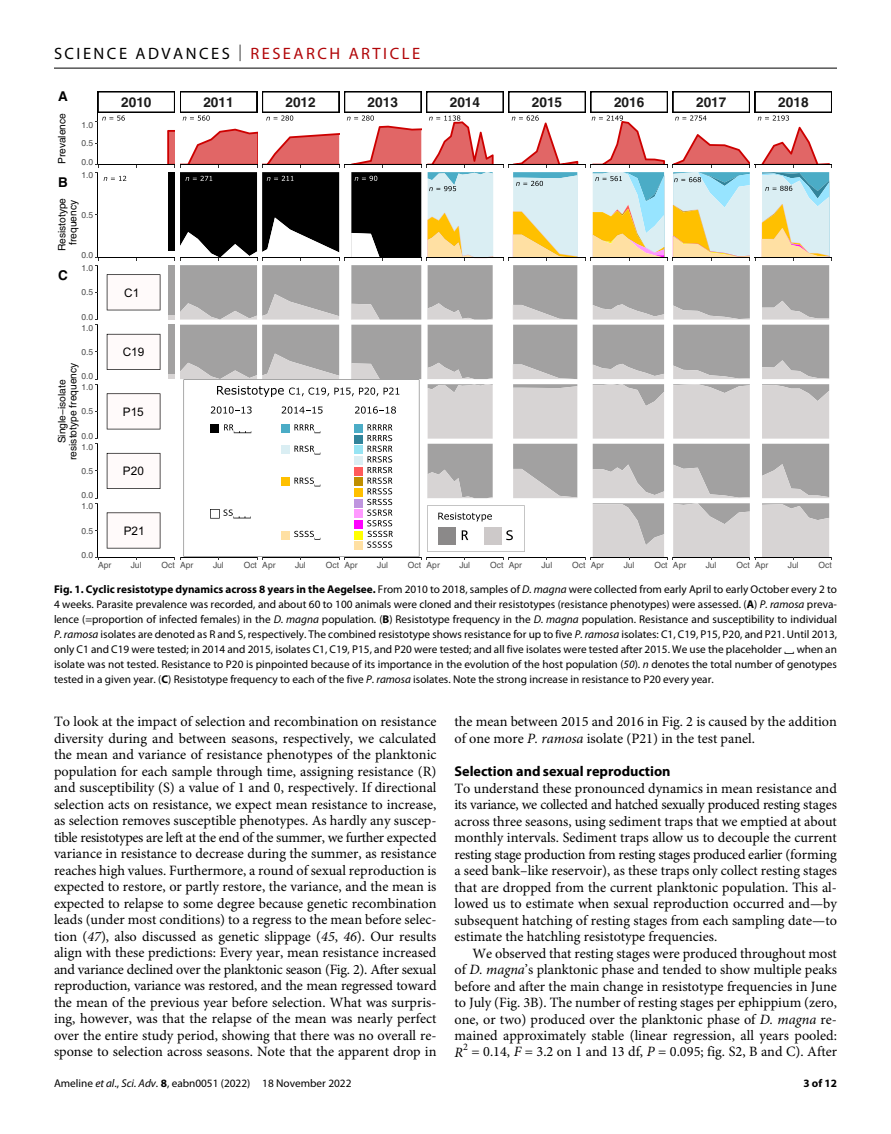
<style>
.page{position:relative;width:891px;height:1134px;background:#fff}
.page>*{position:absolute;margin:0;border:0;box-sizing:border-box;transform-origin:0 0}
.t1{font:16.5px "Myriad Pro";letter-spacing:.15em;color:#000}
.t2{font:14.25px/16.5px "Minion Pro";color:#000;text-align:justify}
.t3{font:700 14.25px "Myriad Pro";color:#000}
.t4{font:700 13.65px "Helvetica";color:#1a1a1a}
.t5{font:700 13.5px "Helvetica";color:#000}
.t6{font:11.85px "Arial";color:#000}
.t7{font:11.25px/15px "Myriad Pro";color:#000;text-align:justify}
.t8{font:700 11.25px "Myriad Pro";color:#000}
.t9{font:10.2px/11.1px "Helvetica";color:#000;text-align:center}
.t10{font:8.55px "Helvetica";color:#4d4d4d}
.s1{font-weight:300}
.s2{color:#b10508}
.s3{font-weight:700}
.s4{font-style:italic}
.s5{font-family:"STIX General"}
</style>
<div class="page">
<hr style="left:54px;top:68px;width:783px;height:1px;background:#000">
<svg style="left:95px;top:92px;width:737px;height:468px"></svg>
<p class="t1" style="left:54px;top:40px;width:368px">SCIENCE ADVANCES <span class="s1">|</span> <span class="s2">RESEARCH ARTICLE</span></p>
<p class="t5" style="left:58px;top:88px;width:11px">A</p>
<p class="t9" style="left:56px;top:164px;width:52px;rotate:-90deg">Prevalence</p>
<p class="t5" style="left:58px;top:174px;width:11px">B</p>
<p class="t10" style="left:81px;top:120px;width:13px">1.0</p>
<p class="t10" style="left:81px;top:138px;width:13px">0.5</p>
<p class="t10" style="left:81px;top:157px;width:13px">0.0</p>
<p class="t10" style="left:81px;top:170px;width:13px">1.0</p>
<p class="t9" style="left:56px;top:251px;width:55px;rotate:-90deg">Resistotype frequency</p>
<p class="t10" style="left:81px;top:210px;width:13px">0.5</p>
<p class="t10" style="left:81px;top:250px;width:13px">0.0</p>
<p class="t5" style="left:58px;top:267px;width:11px">C</p>
<p class="t10" style="left:81px;top:263px;width:13px">1.0</p>
<p class="t10" style="left:81px;top:287px;width:13px">0.5</p>
<p class="t10" style="left:81px;top:312px;width:13px">0.0</p>
<p class="t10" style="left:81px;top:323px;width:13px">1.0</p>
<p class="t10" style="left:81px;top:347px;width:13px">0.5</p>
<p class="t9" style="left:56px;top:460px;width:99px;rotate:-90deg">Single−isolate resistotype frequency</p>
<p class="t10" style="left:81px;top:371px;width:13px">0.0</p>
<p class="t10" style="left:81px;top:382px;width:13px">1.0</p>
<p class="t10" style="left:81px;top:407px;width:13px">0.5</p>
<p class="t10" style="left:81px;top:431px;width:13px">0.0</p>
<p class="t10" style="left:81px;top:442px;width:13px">1.0</p>
<p class="t10" style="left:81px;top:466px;width:13px">0.5</p>
<p class="t10" style="left:81px;top:490px;width:13px">0.0</p>
<p class="t10" style="left:81px;top:501px;width:13px">1.0</p>
<p class="t10" style="left:81px;top:526px;width:13px">0.5</p>
<p class="t10" style="left:81px;top:550px;width:13px">0.0</p>
<p class="t4" style="left:121px;top:94px;width:32px">2010</p>
<p class="t4" style="left:203px;top:94px;width:32px">2011</p>
<p class="t4" style="left:285px;top:94px;width:32px">2012</p>
<p class="t4" style="left:368px;top:94px;width:32px">2013</p>
<p class="t4" style="left:450px;top:94px;width:32px">2014</p>
<p class="t4" style="left:532px;top:94px;width:32px">2015</p>
<p class="t4" style="left:614px;top:94px;width:32px">2016</p>
<p class="t4" style="left:696px;top:94px;width:32px">2017</p>
<p class="t4" style="left:778px;top:94px;width:32px">2018</p>
<p class="t6" style="left:124px;top:285px;width:17px">C1</p>
<p class="t6" style="left:123px;top:344px;width:23px">C19</p>
<p class="t6" style="left:123px;top:404px;width:22px">P15</p>
<p class="t6" style="left:123px;top:463px;width:22px">P20</p>
<p class="t6" style="left:124px;top:523px;width:22px">P21</p>
<p class="t10" style="left:98px;top:560px;width:15px">Apr</p>
<p class="t10" style="left:131px;top:560px;width:12px">Jul</p>
<p class="t10" style="left:162px;top:560px;width:33px">Oct Apr</p>
<p class="t10" style="left:213px;top:560px;width:12px">Jul</p>
<p class="t10" style="left:244px;top:560px;width:33px">Oct Apr</p>
<p class="t10" style="left:295px;top:560px;width:12px">Jul</p>
<p class="t10" style="left:326px;top:560px;width:33px">Oct Apr</p>
<p class="t10" style="left:377px;top:560px;width:12px">Jul</p>
<p class="t10" style="left:408px;top:560px;width:33px">Oct Apr</p>
<p class="t10" style="left:459px;top:560px;width:12px">Jul</p>
<p class="t10" style="left:490px;top:560px;width:33px">Oct Apr</p>
<p class="t10" style="left:542px;top:560px;width:12px">Jul</p>
<p class="t10" style="left:572px;top:560px;width:33px">Oct Apr</p>
<p class="t10" style="left:624px;top:560px;width:12px">Jul</p>
<p class="t10" style="left:654px;top:560px;width:33px">Oct Apr</p>
<p class="t10" style="left:706px;top:560px;width:12px">Jul</p>
<p class="t10" style="left:737px;top:560px;width:33px">Oct Apr</p>
<p class="t10" style="left:788px;top:560px;width:12px">Jul</p>
<p class="t10" style="left:819px;top:560px;width:15px">Oct</p>
<p class="t7" style="left:54px;top:582px;width:785px"><span class="s3">Fig. 1. Cyclic resistotype dynamics across 8 years in the Aegelsee.</span> From 2010 to 2018, samples of <span class="s4">D. magna</span> were collected from early April to early October every 2 to 4 weeks. Parasite prevalence was recorded, and about 60 to 100 animals were cloned and their resistotypes (resistance phenotypes) were assessed. (<span class="s3">A</span>) <span class="s4">P. ramosa</span> preva&shy;lence (=proportion of infected females) in the <span class="s4">D. magna</span> population. (<span class="s3">B</span>) Resistotype frequency in the <span class="s4">D. magna</span> population. Resistance and susceptibility to individual <span class="s4">P. ramosa</span> isolates are denoted as R and S, respectively. The combined resistotype shows resistance for up to five <span class="s4">P. ramosa</span> isolates: C1, C19, P15, P20, and P21. Until 2013, only C1 and C19 were tested; in 2014 and 2015, isolates C1, C19, P15, and P20 were tested; and all five isolates were tested after 2015. We use the placeholder <span class="s5">⎵</span> when an isolate was not tested. Resistance to P20 is pinpointed because of its importance in the evolution of the host population (<span class="s4">50</span>). <span class="s4">n</span> denotes the total number of genotypes tested in a given year. (<span class="s3">C</span>) Resistotype frequency to each of the five <span class="s4">P. ramosa</span> isolates. Note the strong increase in resistance to P20 every year.</p>
<p class="t2" style="left:54px;top:715px;width:384px">To look at the impact of selection and recombination on resistance diversity during and between seasons, respectively, we calculated the mean and variance of resistance phenotypes of the planktonic population for each sample through time, assigning resistance (R) and susceptibility (S) a value of 1 and 0, respectively. If directional selection acts on resistance, we expect mean resistance to increase, as selection removes susceptible phenotypes. As hardly any suscep&shy;tible resistotypes are left at the end of the summer, we further expected variance in resistance to decrease during the summer, as resistance reaches high values. Furthermore, a round of sexual reproduction is expected to restore, or partly restore, the variance, and the mean is expected to relapse to some degree because genetic recombination leads (under most conditions) to a regress to the mean before selec&shy;tion (<span class="s4">47</span>), also discussed as genetic slippage (<span class="s4">45</span>, <span class="s4">46</span>). Our results align with these predictions: Every year, mean resistance increased and variance declined over the planktonic season (Fig. 2). After sexual reproduction, variance was restored, and the mean regressed toward the mean of the previous year before selection. What was surpris&shy;ing, however, was that the relapse of the mean was nearly perfect over the entire study period, showing that there was no overall re&shy;sponse to selection across seasons. Note that the apparent drop in</p>
<p class="t2" style="left:454px;top:715px;width:384px">the mean between 2015 and 2016 in Fig. 2 is caused by the addition of one more <span class="s4">P. ramosa</span> isolate (P21) in the test panel.</p>
<p class="t3" style="left:454px;top:760px;width:218px">Selection and sexual reproduction</p>
<p class="t2" style="left:454px;top:781px;width:384px">To understand these pronounced dynamics in mean resistance and its variance, we collected and hatched sexually produced resting stages across three seasons, using sediment traps that we emptied at about monthly intervals. Sediment traps allow us to decouple the current resting stage production from resting stages produced earlier (forming a seed bank–like reservoir), as these traps only collect resting stages that are dropped from the current planktonic population. This al&shy;lowed us to estimate when sexual reproduction occurred and—by subsequent hatching of resting stages from each sampling date—to estimate the hatchling resistotype frequencies.</p>
<p class="t2" style="left:454px;top:946px;width:384px;text-indent:18px">We observed that resting stages were produced throughout most of <span class="s4">D. magna</span>’s planktonic phase and tended to show multiple peaks before and after the main change in resistotype frequencies in June to July (Fig. 3B). The number of resting stages per ephippium (zero, one, or two) produced over the planktonic phase of <span class="s4">D. magna</span> re&shy;mained approximately stable (linear regression, all years pooled:<br><span class="s4">R</span><sup>2</sup> = 0.14, <span class="s4">F</span> = 3.2 on 1 and 13 df, <span class="s4">P</span> = 0.095; fig. S2, B and C). After</p>
<p class="t7" style="left:54px;top:1076px;width:299px">Ameline <span class="s4">et al</span>., <span class="s4">Sci. Adv.</span> <span class="s3">8</span>, eabn0051 (2022) 18 November 2022</p>
<p class="t8" style="left:803px;top:1074px;width:35px">3 of 12</p>
</div>
